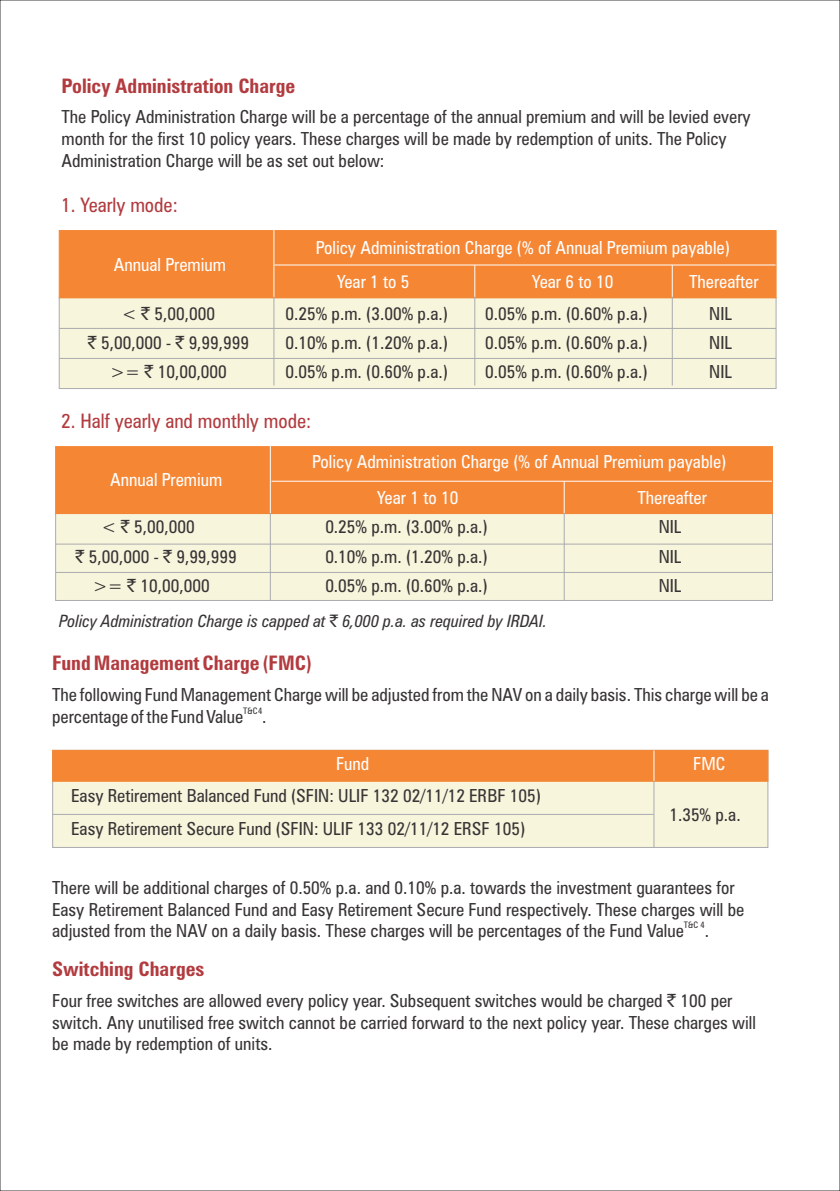
<style>
.page{position:relative;width:840px;height:1191px;background:#fff}
.page>*{position:absolute;margin:0;border:0;box-sizing:border-box;transform-origin:0 0}
.t1{font:700 condensed 20px "Zurich BT";color:#b23b3f}
.t2{font:condensed 20px "Zurich BT";color:#b23b3f}
.t3{font:condensed 18px/21.6px "Zurich BT";color:#373435}
.t4{font:condensed 18px/36.2px "Zurich BT";color:#fefefe}
.t5{font:italic condensed 17px "Zurich BT";color:#373435}
.t6{font:condensed 9px "Zurich BT";color:#373435}
.s1{font-family:"Rupee Foradian";font-stretch:normal}
.s2{font-family:"Rupee Foradian";font-style:normal;font-stretch:normal}
</style>
<div class="page">
<div style="left:55px;top:514px;width:717px;height:87px;background:#f8f5dd"></div>
<hr style="left:56px;top:544px;width:716px;height:1px;background:#a9abae">
<hr style="left:56px;top:572px;width:716px;height:1px;background:#a9abae">
<div style="left:55px;top:446px;width:717px;height:68px;background:#f58634"></div>
<hr style="left:270px;top:446px;width:1px;height:67px;background:#fefefe">
<hr style="left:563px;top:481px;width:1px;height:32px;background:#fefefe">
<hr style="left:271px;top:481px;width:500px;height:1px;background:#fefefe">
<div style="left:59px;top:298px;width:717px;height:91px;background:#f8f5dd"></div>
<hr style="left:59px;top:328px;width:716px;height:1px;background:#a9abae">
<hr style="left:59px;top:358px;width:716px;height:1px;background:#a9abae">
<div style="left:59px;top:230px;width:717px;height:68px;background:#f58634"></div>
<hr style="left:474px;top:265px;width:1px;height:32px;background:#fefefe">
<hr style="left:273px;top:230px;width:1px;height:67px;background:#fefefe">
<hr style="left:671px;top:265px;width:1px;height:32px;background:#fefefe">
<hr style="left:274px;top:265px;width:501px;height:1px;background:#fefefe">
<hr style="left:474px;top:296px;width:1px;height:89px;background:#a9abae">
<hr style="left:273px;top:296px;width:1px;height:89px;background:#a9abae">
<hr style="left:671px;top:296px;width:1px;height:89px;background:#a9abae">
<hr style="left:270px;top:513px;width:1px;height:87px;background:#a9abae">
<hr style="left:563px;top:513px;width:1px;height:87px;background:#a9abae">
<div style="left:52px;top:781px;width:715px;height:67px;background:#f8f5dd"></div>
<div style="left:52px;top:750px;width:715px;height:31px;background:#f58634"></div>
<hr style="left:653px;top:781px;width:1px;height:66px;background:#a9abae">
<hr style="left:53px;top:814px;width:600px;height:1px;background:#a9abae">
<hr style="left:653px;top:750px;width:1px;height:31px;background:#fefefe">
<p class="t1" style="left:61px;top:77px;width:235px">Policy Administration Charge</p>
<p class="t3" style="left:61px;top:108px;width:690px">The Policy Administration Charge will be a percentage of the annual premium and will be levied every month for the first 10 policy years. These charges will be made by redemption of units. The Policy<br>Administration Charge will be as set out below:</p>
<p class="t2" style="left:61px;top:197px;width:118px">1. Yearly mode:</p>
<p class="t4" style="left:114px;top:248px;width:113px">Annual Premium</p>
<p class="t4" style="left:337px;top:233px;width:394px;line-height:33.4px;text-indent:-21px">Policy Administration Charge (% of Annual Premium payable)<br>Year 1 to 5</p>
<p class="t4" style="left:532px;top:265px;width:83px">Year 6 to 10</p>
<p class="t4" style="left:688px;top:265px;width:71px">Thereafter</p>
<p class="t3" style="left:122px;top:304px;width:95px">&lt; <span class="s1">`</span> 5,00,000</p>
<p class="t3" style="left:285px;top:304px;width:164px">0.25% p.m. (3.00% p.a.)</p>
<p class="t3" style="left:485px;top:304px;width:164px">0.05% p.m. (0.60% p.a.)</p>
<p class="t3" style="left:709px;top:304px;width:24px">NIL</p>
<p class="t3" style="left:88px;top:333px;width:163px"><span class="s1">`</span> 5,00,000 - <span class="s1">`</span> 9,99,999</p>
<p class="t3" style="left:285px;top:333px;width:164px">0.10% p.m. (1.20% p.a.)</p>
<p class="t3" style="left:485px;top:333px;width:164px">0.05% p.m. (0.60% p.a.)</p>
<p class="t3" style="left:709px;top:333px;width:24px">NIL</p>
<p class="t3" style="left:110px;top:363px;width:118px">&gt;= <span class="s1">`</span> 10,00,000</p>
<p class="t3" style="left:285px;top:363px;width:164px">0.05% p.m. (0.60% p.a.)</p>
<p class="t3" style="left:485px;top:363px;width:164px">0.05% p.m. (0.60% p.a.)</p>
<p class="t3" style="left:709px;top:363px;width:24px">NIL</p>
<p class="t2" style="left:61px;top:413px;width:251px">2. Half yearly and monthly mode:</p>
<p class="t4" style="left:110px;top:464px;width:113px">Annual Premium</p>
<p class="t4" style="left:377px;top:445px;width:350px;text-indent:-65px">Policy Administration Charge (% of Annual Premium payable)<br>Year 1 to 10</p>
<p class="t4" style="left:637px;top:481px;width:71px">Thereafter</p>
<p class="t3" style="left:101px;top:518px;width:95px">&lt; <span class="s1">`</span> 5,00,000</p>
<p class="t3" style="left:325px;top:518px;width:164px">0.25% p.m. (3.00% p.a.)</p>
<p class="t3" style="left:658px;top:518px;width:24px">NIL</p>
<p class="t3" style="left:76px;top:547px;width:163px"><span class="s1">`</span> 5,00,000 - <span class="s1">`</span> 9,99,999</p>
<p class="t3" style="left:325px;top:547px;width:164px">0.10% p.m. (1.20% p.a.)</p>
<p class="t3" style="left:658px;top:547px;width:24px">NIL</p>
<p class="t3" style="left:93px;top:576px;width:118px">&gt;= <span class="s1">`</span> 10,00,000</p>
<p class="t3" style="left:325px;top:576px;width:164px">0.05% p.m. (0.60% p.a.)</p>
<p class="t3" style="left:658px;top:576px;width:24px">NIL</p>
<p class="t5" style="left:59px;top:614px;width:489px">Policy Administration Charge is capped at <span class="s2">`</span> 6,000 p.a. as required by IRDAI.</p>
<p class="t1" style="left:52px;top:655px;width:261px">Fund Management Charge (FMC)</p>
<p class="t3" style="left:52px;top:685px;width:718px">The following Fund Management Charge will be adjusted from the NAV on a daily basis. This charge will be a</p>
<p class="t6" style="left:243px;top:706px;width:21px">T&amp;C 4</p>
<p class="t3" style="left:52px;top:707px;width:216px">percentage of the Fund Value .</p>
<p class="t4" style="left:336px;top:747px;width:35px">Fund</p>
<p class="t4" style="left:692px;top:747px;width:34px">FMC</p>
<p class="t3" style="left:71px;top:781px;width:471px;line-height:32.6px">Easy Retirement Balanced Fund (SFIN: ULIF 132 02/11/12 ERBF 105)<br>Easy Retirement Secure Fund (SFIN: ULIF 133 02/11/12 ERSF 105)</p>
<p class="t3" style="left:669px;top:805px;width:73px">1.35% p.a.</p>
<p class="t3" style="left:52px;top:878px;width:693px">There will be additional charges of 0.50% p.a. and 0.10% p.a. towards the investment guarantees for<br>Easy Retirement Balanced Fund and Easy Retirement Secure Fund respectively. These charges will be</p>
<p class="t6" style="left:683px;top:921px;width:22px">T&amp;C 4</p>
<p class="t3" style="left:52px;top:922px;width:658px">adjusted from the NAV on a daily basis. These charges will be percentages of the Fund Value .</p>
<p class="t1" style="left:52px;top:961px;width:154px">Switching Charges</p>
<p class="t3" style="left:52px;top:991px;width:704px">Four free switches are allowed every policy year. Subsequent switches would be charged <span class="s1">`</span> 100 per switch. Any unutilised free switch cannot be carried forward to the next policy year. These charges will be made by redemption of units.</p>
</div>
